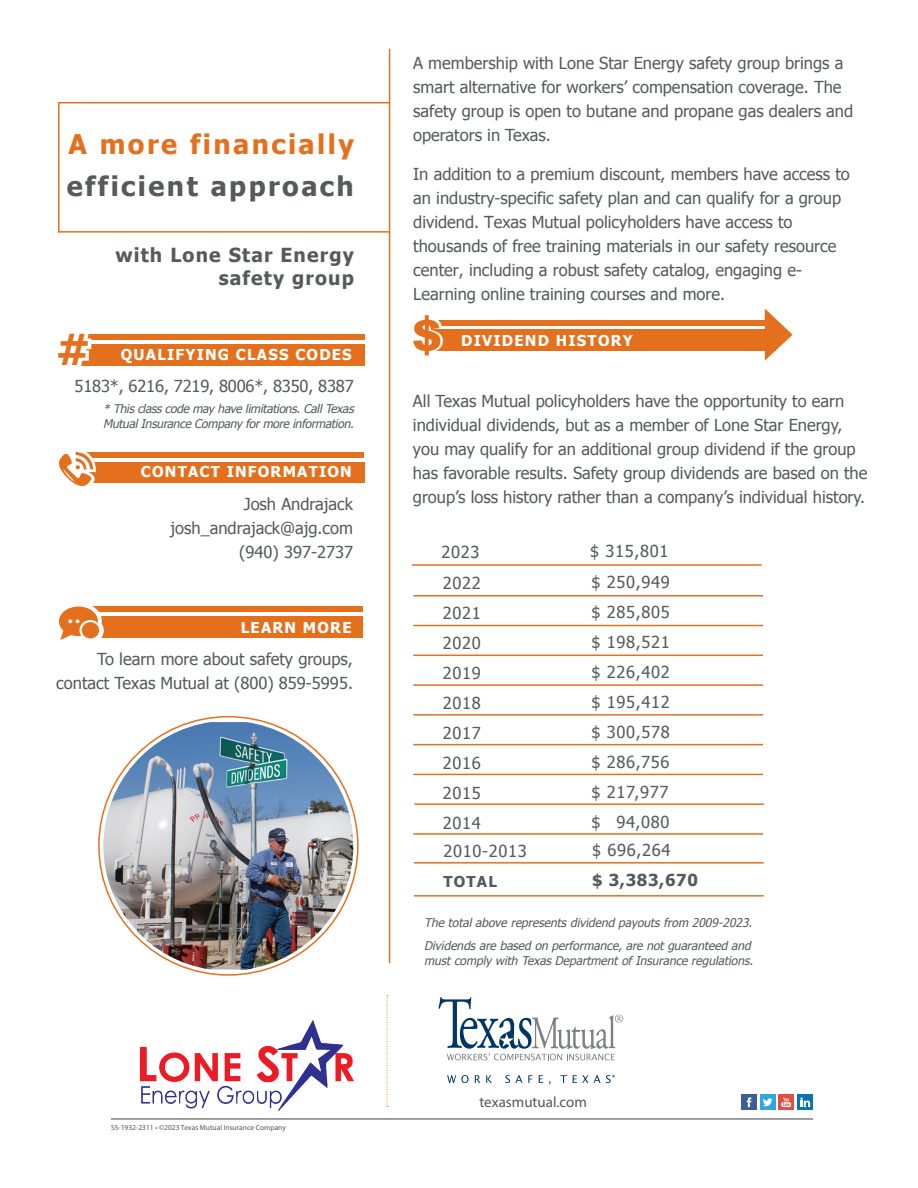
<style>
.page{position:relative;width:918px;height:1188px;background:#fff}
.page>*{position:absolute;margin:0;border:0;box-sizing:border-box;transform-origin:0 0}
.t1{font:700 42.45px "Tahoma";color:#e4701e}
.t2{font:700 27px "Tahoma";letter-spacing:.09em;color:#565a5c}
.t3{font:700 27px "Tahoma";letter-spacing:.09em;color:#e4701e}
.t4{font:700 19.35px/23.2px "Tahoma";letter-spacing:.06em;color:#565a5c;text-align:right}
.t5{font:16.5px/24px "Tahoma";color:#565a5c}
.t6{font:700 16.5px "Tahoma";letter-spacing:.04em;color:#565a5c}
.t7{font:16.5px "Tahoma";letter-spacing:.04em;color:#565a5c}
.t8{font:700 15px "Tahoma";letter-spacing:.08em;color:#fff}
.body{font:15px "Myriad Pro";color:#54575a}
.t9{font:700 15px "Tahoma";letter-spacing:.08em;color:#565a5c}
.t10{font:italic 12px/23.4px "Tahoma";color:#565a5c}
.body-2{font:7.5px "Myriad Pro";color:#54575a}
</style>
<div class="page">
<hr style="left:389px;top:49px;width:1px;height:914px;background:#e4701e">
<div style="left:430px;top:320px;width:345px;height:5px;background:#e4701e"></div>
<div style="left:427px;top:330px;width:348px;height:21px;background:#e4701e"></div>
<svg style="left:413px;top:315px;width:31px;height:41px"></svg>
<svg style="left:765px;top:309px;width:28px;height:52px"></svg>
<hr style="left:413px;top:595px;width:350px;height:2px;background:#e4701e">
<hr style="left:413px;top:625px;width:350px;height:1px;background:#e4701e">
<hr style="left:413px;top:655px;width:350px;height:1px;background:#e4701e">
<hr style="left:413px;top:684px;width:350px;height:2px;background:#e4701e">
<hr style="left:413px;top:714px;width:350px;height:2px;background:#e4701e">
<hr style="left:413px;top:744px;width:350px;height:1px;background:#e4701e">
<hr style="left:413px;top:774px;width:350px;height:1px;background:#e4701e">
<hr style="left:414px;top:803px;width:350px;height:2px;background:#e4701e">
<hr style="left:413px;top:833px;width:350px;height:2px;background:#e4701e">
<svg style="left:438px;top:997px;width:185px;height:63px"></svg>
<svg style="left:447px;top:1075px;width:22px;height:8px"></svg>
<svg style="left:475px;top:1075px;width:5px;height:8px"></svg>
<svg style="left:486px;top:1075px;width:6px;height:8px"></svg>
<svg style="left:505px;top:1075px;width:17px;height:8px"></svg>
<svg style="left:528px;top:1075px;width:5px;height:8px"></svg>
<svg style="left:539px;top:1075px;width:4px;height:8px"></svg>
<svg style="left:560px;top:1075px;width:7px;height:8px"></svg>
<svg style="left:573px;top:1075px;width:15px;height:8px"></svg>
<svg style="left:594px;top:1075px;width:21px;height:8px"></svg>
<svg style="left:387px;top:996px;width:1px;height:111px"></svg>
<hr style="left:111px;top:1118px;width:702px;height:2px;background:#7e8083">
<div style="left:81px;top:344px;width:283px;height:21px;background:#e4701e"></div>
<div style="left:82px;top:334px;width:282px;height:5px;background:#e4701e"></div>
<svg style="left:81px;top:334px;width:10px;height:32px"></svg>
<div style="left:84px;top:617px;width:279px;height:21px;background:#e4701e"></div>
<div style="left:70px;top:606px;width:293px;height:5px;background:#e4701e"></div>
<div style="left:79px;top:618px;width:25px;height:25px;border:2px solid #fff;border-radius:50%"></div>
<svg style="left:58px;top:606px;width:45px;height:36px"></svg>
<svg style="left:80px;top:620px;width:21px;height:21px"></svg>
<div style="left:82px;top:622px;width:17px;height:16px;background:#e4701e;border-radius:50%"></div>
<div style="left:82px;top:462px;width:282px;height:20px;background:#e4701e"></div>
<div style="left:84px;top:452px;width:280px;height:6px;background:#e4701e"></div>
<svg style="left:59px;top:452px;width:41px;height:34px"></svg>
<hr style="left:59px;top:102px;width:331px;height:1px;background:#e4701e">
<hr style="left:58px;top:102px;width:2px;height:131px;background:#e4701e">
<hr style="left:59px;top:231px;width:331px;height:2px;background:#e4701e">
<img style="left:103px;top:722px;width:250px;height:248px">
<hr style="left:414px;top:862px;width:350px;height:2px;background:#e4701e">
<img style="left:140px;top:1021px;width:214px;height:89px">
<hr style="left:414px;top:895px;width:350px;height:2px;background:#e4701e">
<div style="left:741px;top:1095px;width:16px;height:15px;background:#3c5c9c"></div>
<svg style="left:747px;top:1097px;width:4px;height:10px"></svg>
<div style="left:760px;top:1095px;width:15px;height:15px;background:#2da9e0"></div>
<svg style="left:763px;top:1098px;width:9px;height:8px"></svg>
<div style="left:778px;top:1095px;width:16px;height:15px;background:#e24e42"></div>
<svg style="left:781px;top:1098px;width:10px;height:9px"></svg>
<div style="left:797px;top:1095px;width:16px;height:15px;background:#0973b3"></div>
<svg style="left:800px;top:1097px;width:10px;height:10px"></svg>
<hr style="left:412px;top:564px;width:350px;height:2px;background:#e4701e">
<p class="t3" style="left:69px;top:125px;width:287px">A more financially</p>
<p class="t2" style="left:67px;top:167px;width:289px">efficient approach</p>
<p class="t1" style="left:56px;top:320px;width:36px">#</p>
<p class="t4" style="left:115px;top:242px;width:240px">with Lone Star Energy safety group</p>
<p class="t8" style="left:121px;top:344px;width:232px">QUALIFYING CLASS CODES</p>
<p class="t5" style="left:75px;top:373px;width:281px">5183*, 6216, 7219, 8006*, 8350, 8387</p>
<p class="t10" style="left:103px;top:397px;width:255px">* Thisclasscodemay havelimitations.CallTexas</p>
<p class="t10" style="left:103px;top:412px;width:255px">MutualInsuranceCompany formoreinformation.</p>
<p class="t8" style="left:141px;top:461px;width:212px">CONTACT INFORMATION</p>
<p class="t5" style="left:244px;top:491px;width:111px">Josh Andrajack</p>
<p class="t5" style="left:171px;top:515px;width:184px">josh_andrajack@ajg.com</p>
<p class="t5" style="left:239px;top:539px;width:115px">(940) 397-2737</p>
<p class="t8" style="left:241px;top:617px;width:112px">LEARN MORE</p>
<p class="t5" style="left:97px;top:646px;width:257px">To learn more about safety groups,</p>
<p class="t5" style="left:56px;top:670px;width:298px">contact Texas Mutual at (800) 859-5995.</p>
<p class="body-2" style="left:111px;top:1123px;width:177px">SS-1932-2311 • ©2023 Texas Mutual Insurance Company</p>
<p class="t5" style="left:413px;top:50px;width:442px">A membership with Lone Star Energy safety group brings a smart alternative for workers’ compensation coverage. The safety group is open to butane and propane gas dealers and operators in Texas.</p>
<p class="t5" style="left:413px;top:161px;width:438px">In addition to a premium discount, members have access to an industry-specific safety plan and can qualify for a group dividend. Texas Mutual policyholders have access to thousands of free training materials in our safety resource center, including a robust safety catalog, engaging e-Learning online training courses and more.</p>
<p class="t8" style="left:461px;top:330px;width:173px">DIVIDEND HISTORY</p>
<p class="t5" style="left:413px;top:388px;width:456px">All Texas Mutual policyholders have the opportunity to earn individual dividends, but as a member of Lone Star Energy, you may qualify for an additional group dividend if the group has favorable results. Safety group dividends are based on the group’s loss history rather than a company’s individual history.</p>
<p class="t5" style="left:441px;top:539px;width:40px">2023</p>
<p class="t5" style="left:590px;top:538px;width:80px">$ 315,801</p>
<p class="t5" style="left:591px;top:569px;width:80px">$ 250,949</p>
<p class="t5" style="left:591px;top:599px;width:80px">$ 285,805</p>
<p class="t5" style="left:591px;top:629px;width:80px">$ 198,521</p>
<p class="t5" style="left:591px;top:659px;width:80px">$ 226,402</p>
<p class="t5" style="left:591px;top:689px;width:80px">$ 195,412</p>
<p class="t5" style="left:591px;top:719px;width:80px">$ 300,578</p>
<p class="t5" style="left:591px;top:749px;width:80px">$ 286,756</p>
<p class="t5" style="left:591px;top:779px;width:79px">$ 217,977</p>
<p class="t5" style="left:591px;top:809px;width:80px">$ 94,080</p>
<p class="t5" style="left:592px;top:838px;width:80px">$ 696,264</p>
<p class="t6" style="left:592px;top:869px;width:107px">$ 3,383,670</p>
<p class="t5" style="left:443px;top:570px;width:40px">2022</p>
<p class="t5" style="left:443px;top:600px;width:40px">2021</p>
<p class="t5" style="left:443px;top:630px;width:40px">2020</p>
<p class="t5" style="left:443px;top:660px;width:40px">2019</p>
<p class="t5" style="left:443px;top:690px;width:40px">2018</p>
<p class="t5" style="left:443px;top:720px;width:40px">2017</p>
<p class="t5" style="left:443px;top:750px;width:40px">2016</p>
<p class="t5" style="left:443px;top:780px;width:40px">2015</p>
<p class="t5" style="left:443px;top:810px;width:40px">2014</p>
<p class="t7" style="left:443px;top:840px;width:85px">2010-2013</p>
<p class="t9" style="left:443px;top:871px;width:55px">TOTAL</p>
<p class="t10" style="left:424px;top:910px;width:333px">The totalabove representsdividend payoutsfrom 2009-2023.<br>Dividendsare based on performance,are notguaranteed and</p>
<p class="t10" style="left:424px;top:948px;width:334px">mustcomply with TexasDepartmentofInsurance regulations.</p>
<p class="body" style="left:479px;top:1093px;width:109px">texasmutual.com</p>
</div>
